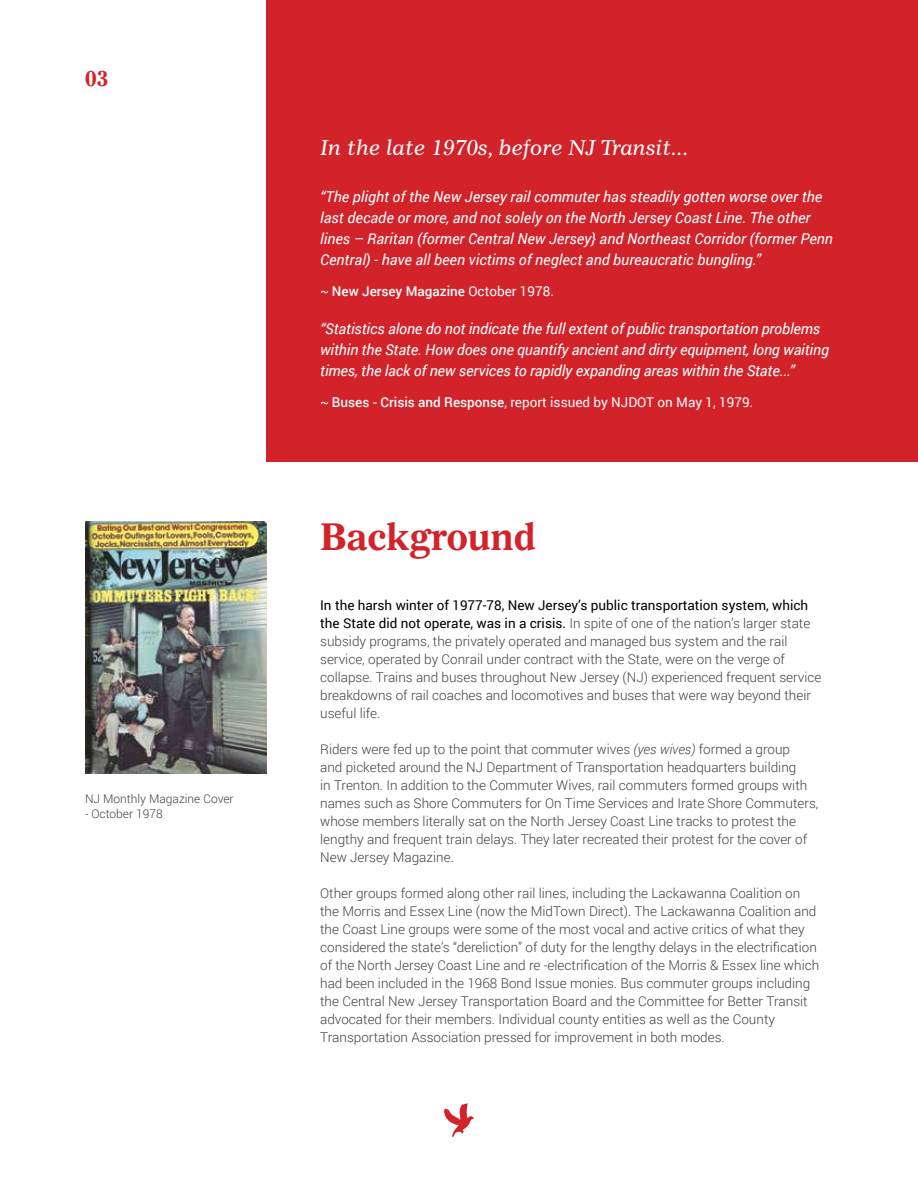
<style>
.page{position:relative;width:918px;height:1188px;background:#fff}
.page>*{position:absolute;margin:0;border:0;box-sizing:border-box;transform-origin:0 0}
.t1{font:700 37.5px "Gazette LT Std";letter-spacing:-.02em;color:#d2232a}
.t2{font:italic 21px "Gazette LT Std";color:#fff}
.t3{font:700 21px "Gazette LT Std";color:#d2232a}
.t4{font:italic 15px/21px "Roboto";color:#fff}
.t5{font:300 13.5px/18px "Roboto";color:#414042}
.t6{font:13.5px "Roboto";color:#fff}
.t7{font:500 13.5px "Roboto";color:#fff}
.t8{font:300 12px "Roboto";color:#414042}
.s1{font-weight:400;font-style:italic}
.s2{font-weight:400}
.s3{font-style:italic}
.s4{font-weight:500}
.s5{font-weight:400;color:#000}
</style>
<div class="page">
<svg style="left:444px;top:1103px;width:30px;height:34px"></svg>
<div style="left:267px;top:0;width:651px;height:462px;background:#d2232a"></div>
<img style="left:85px;top:521px;width:182px;height:253px">
<h2 class="t3" style="left:85px;top:65px;width:25px">03</h2>
<p class="t8" style="left:85px;top:790px;width:150px">NJ Monthly Magazine Cover</p>
<p class="t8" style="left:85px;top:805px;width:79px">- October 1978</p>
<h2 class="t2" style="left:320px;top:134px;width:370px">In the late 1970s, before NJ Transit...</h2>
<p class="t4" style="left:320px;top:186px;width:514px">“The plight of the New Jersey rail commuter has steadily gotten worse over the last decade or more, and not solely on the North Jersey Coast Line. The other lines – Raritan (former Central New Jersey} and Northeast Corridor (former Penn Central) - have all been victims of neglect and bureaucratic bungling.”</p>
<p class="t7" style="left:320px;top:282px;width:235px"><span class="s1">~</span> New Jersey Magazine <span class="s2">October 1978.</span></p>
<p class="t4" style="left:320px;top:318px;width:510px">“Statistics alone do not indicate the full extent of public transportation problems within the State. How does one quantify ancient and dirty equipment, long waiting times, the lack of new services to rapidly expanding areas within the State...”</p>
<p class="t6" style="left:320px;top:393px;width:435px"><span class="s3">~</span> <span class="s4">Buses - Crisis and Response</span>, report issued by NJDOT on May 1, 1979.</p>
<h1 class="t1" style="left:320px;top:512px;width:218px">Background</h1>
<p class="t5" style="left:320px;top:596px;width:503px"><span class="s5">In the harsh winter of 1977-78, New Jersey’s public transportation system, which the State did not operate, was in a crisis.</span> In spite of one of the nation’s larger state subsidy programs, the privately operated and managed bus system and the rail service, operated by Conrail under contract with the State, were on the verge of collapse. Trains and buses throughout New Jersey (NJ) experienced frequent service breakdowns of rail coaches and locomotives and buses that were way beyond their useful life.</p>
<p class="t5" style="left:320px;top:740px;width:500px">Riders were fed up to the point that commuter wives <span class="s3">(yes wives)</span> formed a group<br>and picketed around the NJ Department of Transportation headquarters building<br>in Trenton. In addition to the Commuter Wives, rail commuters formed groups with names such as Shore Commuters for On Time Services and Irate Shore Commuters, whose members literally sat on the North Jersey Coast Line tracks to protest the lengthy and frequent train delays. They later recreated their protest for the cover of New Jersey Magazine.</p>
<p class="t5" style="left:320px;top:884px;width:501px">Other groups formed along other rail lines, including the Lackawanna Coalition on the Morris and Essex Line (now the MidTown Direct). The Lackawanna Coalition and the Coast Line groups were some of the most vocal and active critics of what they considered the state’s “dereliction” of duty for the lengthy delays in the electrification of the North Jersey Coast Line and re -electrification of the Morris &amp; Essex line which had been included in the 1968 Bond Issue monies. Bus commuter groups including the Central New Jersey Transportation Board and the Committee for Better Transit advocated for their members. Individual county entities as well as the County Transportation Association pressed for improvement in both modes.</p>
</div>
